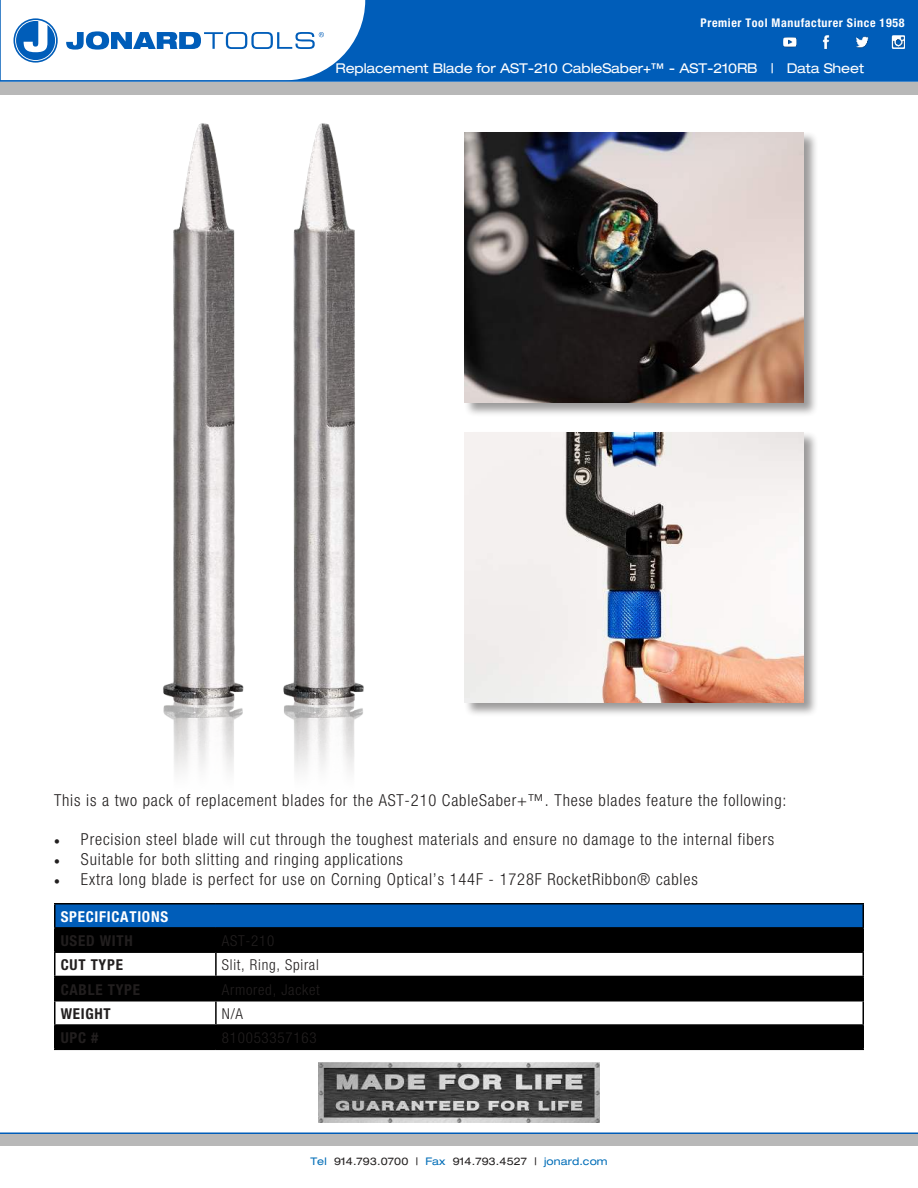
<style>
.page{position:relative;width:918px;height:1188px;background:#fff}
.page>*{position:absolute;margin:0;border:0;box-sizing:border-box;transform-origin:0 0}
.t1{font:300 condensed 16.5px "Helvetica Neue";letter-spacing:.05em;color:#221f1f}
.t2{font:300 condensed 15px "Helvetica Neue";letter-spacing:.05em;color:#221f1f}
.t3{font:700 condensed 15px "Helvetica Neue";letter-spacing:.05em;color:#221f1f}
.t4{font:700 condensed 15px "Helvetica Neue";letter-spacing:.05em;color:#fff}
.t5{font:expanded 13.5px "Helvetica Neue";letter-spacing:-.01em;color:#fff}
.t6{font:700 condensed 12px "Helvetica Neue";letter-spacing:.05em;color:#fff}
.t7{font:expanded 10.5px "Helvetica Neue";letter-spacing:.01em;color:#221f1f}
.s1{font-family:"Minion Pro";font-weight:400;font-stretch:normal}
.s2{color:#006db7}
</style>
<div class="page">
<div style="left:1px;top:0;width:917px;height:81px;background:#005db9"></div>
<div style="left:0;top:82px;width:918px;height:12px;background:#b8b8b8"></div>
<div style="left:0;top:1134px;width:918px;height:12px;background:#b8b8b8"></div>
<img style="left:319px;top:1062px;width:280px;height:60px">
<hr style="left:0;top:1132px;width:918px;height:2px;background:#005db9">
<svg style="left:1px;top:0;width:364px;height:80px;background:#d9e7f4"></svg>
<hr style="left:0;top:80px;width:918px;height:2px;background:#005db9">
<img style="left:783px;top:35px;width:121px;height:14px">
<div style="left:55px;top:904px;width:808px;height:24px;background:#005db9"></div>
<svg style="left:56px;top:929px;width:807px;height:120px;fill:#000"></svg>
<hr style="left:54px;top:929px;width:2px;height:22px;background:#000">
<hr style="left:54px;top:951px;width:162px;height:2px;background:#000">
<hr style="left:54px;top:953px;width:2px;height:23px;background:#000">
<hr style="left:54px;top:976px;width:162px;height:1px;background:#000">
<hr style="left:54px;top:977px;width:2px;height:23px;background:#000">
<hr style="left:54px;top:1000px;width:162px;height:2px;background:#000">
<hr style="left:54px;top:1002px;width:2px;height:22px;background:#000">
<hr style="left:54px;top:1024px;width:162px;height:2px;background:#000">
<hr style="left:54px;top:1026px;width:2px;height:23px;background:#000">
<hr style="left:54px;top:1049px;width:162px;height:1px;background:#000">
<hr style="left:215px;top:929px;width:2px;height:22px;background:#000">
<hr style="left:216px;top:951px;width:648px;height:2px;background:#000">
<hr style="left:215px;top:953px;width:2px;height:23px;background:#000">
<hr style="left:216px;top:976px;width:648px;height:1px;background:#000">
<hr style="left:215px;top:977px;width:2px;height:23px;background:#000">
<hr style="left:216px;top:1000px;width:648px;height:2px;background:#000">
<hr style="left:215px;top:1002px;width:2px;height:22px;background:#000">
<hr style="left:216px;top:1024px;width:648px;height:2px;background:#000">
<hr style="left:215px;top:1026px;width:2px;height:23px;background:#000">
<hr style="left:216px;top:1049px;width:648px;height:1px;background:#000">
<hr style="left:54px;top:903px;width:162px;height:1px;background:#000">
<hr style="left:54px;top:904px;width:2px;height:23px;background:#000">
<hr style="left:216px;top:903px;width:648px;height:1px;background:#000">
<svg style="left:863px;top:904px;width:1px;height:145px"></svg>
<hr style="left:54px;top:927px;width:162px;height:2px;background:#000">
<hr style="left:216px;top:927px;width:648px;height:2px;background:#000">
<img style="left:163px;top:123px;width:201px;height:649px">
<div style="left:464px;top:132px;width:354px;height:285px;background:#221f1f;opacity:.45"></div>
<img style="left:465px;top:132px;width:339px;height:271px">
<div style="left:464px;top:432px;width:354px;height:285px;background:#221f1f;opacity:.45"></div>
<img style="left:465px;top:432px;width:339px;height:271px">
<p class="t6" style="left:701px;top:16px;width:205px">Premier Tool Manufacturer Since 1958</p>
<p class="t5" style="left:336px;top:63px;width:530px">Replacement Blade for AST-210 CableSaber+™ - AST-210RB | Data Sheet</p>
<p class="t1" style="left:54px;top:794px;width:734px">This is a two pack of replacement blades for the AST-210 CableSaber+™. These blades feature the following:</p>
<p class="t1" style="left:54px;top:833px;width:722px"><span class="s1">•</span> Precision steel blade will cut through the toughest materials and ensure no damage to the internal fibers</p>
<p class="t1" style="left:54px;top:853px;width:350px"><span class="s1">•</span> Suitable for both slitting and ringing applications</p>
<p class="t1" style="left:54px;top:873px;width:645px"><span class="s1">•</span> Extra long blade is perfect for use on Corning Optical’s 144F - 1728F RocketRibbon® cables</p>
<p class="t4" style="left:61px;top:908px;width:109px">SPECIFICATIONS</p>
<p class="t3" style="left:61px;top:932px;width:74px">USED WITH</p>
<p class="t2" style="left:222px;top:935px;width:54px">AST-210</p>
<p class="t3" style="left:61px;top:956px;width:64px">CUT TYPE</p>
<p class="t2" style="left:222px;top:960px;width:99px">Slit, Ring, Spiral</p>
<p class="t3" style="left:61px;top:981px;width:81px">CABLE TYPE</p>
<p class="t2" style="left:222px;top:984px;width:99px">Armored, Jacket</p>
<p class="t3" style="left:61px;top:1005px;width:52px">WEIGHT</p>
<p class="t2" style="left:222px;top:1008px;width:23px">N/A</p>
<p class="t3" style="left:61px;top:1029px;width:39px">UPC #</p>
<p class="t2" style="left:222px;top:1032px;width:96px">810053357163</p>
<p class="t7" style="left:310px;top:1158px;width:299px"><span class="s2">Tel</span> 914.793.0700 | <span class="s2">Fax</span> 914.793.4527 | <span class="s2">jonard.com</span></p>
</div>
